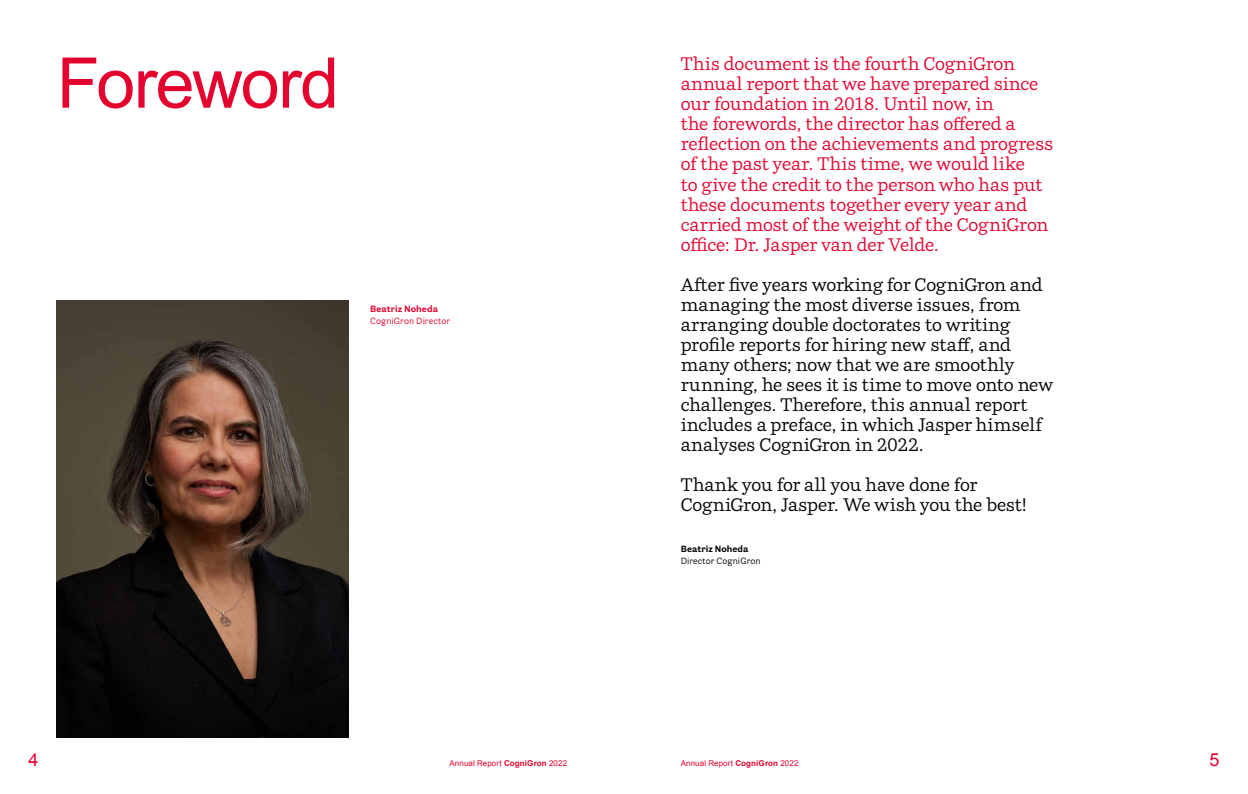
<style>
.page{position:relative;width:1248px;height:794px;background:#fff}
.page>*{position:absolute;margin:0;border:0;box-sizing:border-box;transform-origin:0 0}
.t1{font:70px "Arial";letter-spacing:-.025em;color:#e4032e}
.t2{font:18px/20px "Parry Pro";letter-spacing:-.005em;color:#000}
.t3{font:18px/20px "Parry Pro";letter-spacing:-.005em;color:#e4032e}
.t4{font:18px "Arial";color:#e4032e}
.t5{font:9px "Parry Grotesque Pro";letter-spacing:.005em;color:#e4032e}
.t6{font:9px "Parry Grotesque Pro";letter-spacing:.005em;color:#000}
.t7{font:700 9px "Parry Grotesque Pro";letter-spacing:.01em;color:#e4032e}
.t8{font:700 9px "Parry Grotesque Pro";letter-spacing:.01em;color:#000}
.t9{font:8px "Arial";letter-spacing:.015em;color:#e4032e}
.s1{font-weight:700}
</style>
<div class="page">
<img style="left:57px;top:300px;width:291px;height:437px">
<h1 class="t1" style="left:57px;top:37px;width:284px">Foreword</h1>
<p class="t7" style="left:370px;top:302px;width:69px">Beatriz Noheda</p>
<p class="t5" style="left:370px;top:314px;width:81px">CogniGron Director</p>
<p class="t3" style="left:680px;top:54px;width:374px">This document is the fourth CogniGron annual report that we have prepared since our foundation in 2018. Until now, in<br>the forewords, the director has offered a reflection on the achievements and progress of the past year. This time, we would like<br>to give the credit to the person who has put these documents together every year and carried most of the weight of the CogniGron office: Dr. Jasper van der Velde.</p>
<p class="t2" style="left:680px;top:274px;width:374px">After five years working for CogniGron and managing the most diverse issues, from arranging double doctorates to writing profile reports for hiring new staff, and many others; now that we are smoothly running, he sees it is time to move onto new challenges. Therefore, this annual report includes a preface, in which Jasper himself analyses CogniGron in 2022.</p>
<p class="t2" style="left:680px;top:474px;width:347px">Thank you for all you have done for<br>CogniGron, Jasper. We wish you the best!</p>
<p class="t8" style="left:680px;top:542px;width:69px">Beatriz Noheda</p>
<p class="t6" style="left:680px;top:554px;width:81px">Director CogniGron</p>
<p class="t4" style="left:28px;top:747px;width:12px">4</p>
<p class="t9" style="left:449px;top:757px;width:119px">Annual Report <span class="s1">CogniGron</span> 2022</p>
<p class="t9" style="left:680px;top:757px;width:119px">Annual Report <span class="s1">CogniGron</span> 2022</p>
<p class="t4" style="left:1209px;top:747px;width:12px">5</p>
</div>
